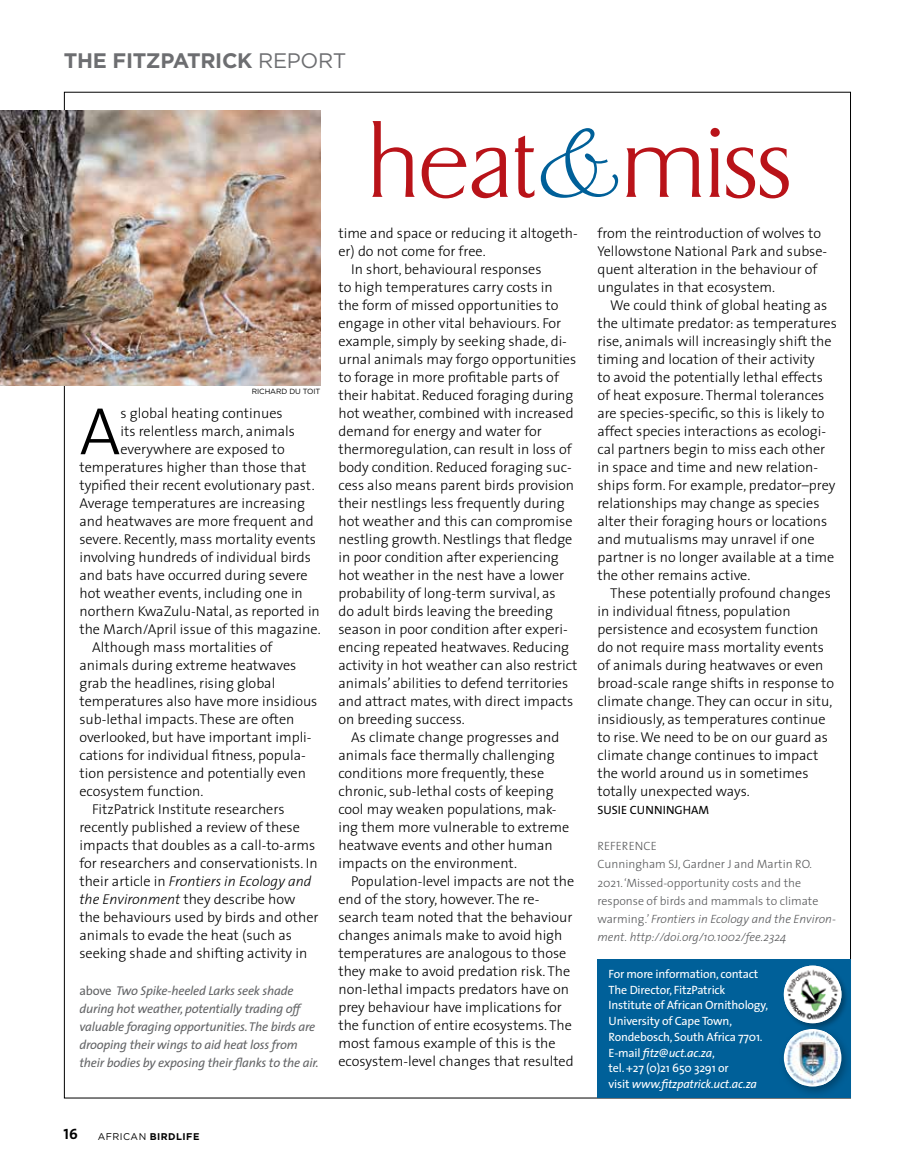
<style>
.page{position:relative;width:915px;height:1170px;background:#fff}
.page>*{position:absolute;margin:0;border:0;box-sizing:border-box;transform-origin:0 0}
.t1{font:200 105.15px "Dragon";color:#b91319}
.t2{font:300 67.65px "The Sans";color:#000}
.t3{font:700 21px "Gotham";letter-spacing:-.015em;color:#6d6e71}
.t4{font:15px "The Sans Bold Caps";color:#000}
.t5{font:300 14.25px/18px "The Sans";color:#000}
.t6{font:italic 300 14.25px "The Sans";color:#000}
.t7{font:italic 12.75px/18px "The Sans";letter-spacing:-.015em;color:#636466}
.t8{font:12px/15.8px "The Sans";letter-spacing:-.015em;color:#fff}
.t9{font:300 12px/18px "The Sans";color:#58595b}
.t10{font:12px "The Sans";color:#000}
.t11{font:700 9.75px "Gotham";letter-spacing:.05em;color:#000}
.t12{font:7.5px "Gotham";letter-spacing:-.015em;color:#000}
.s1{font-weight:400}
.s2{font-family:"Bickley AG";font-weight:400;font-size:116.85px;color:#fff}
.s3{font-style:normal}
.s4{font-style:italic}
</style>
<div class="page">
<div style="left:597px;top:959px;width:253px;height:139px;background:#006099"></div>
<div style="left:781px;top:963px;width:67px;height:67px;background:#000;opacity:.3"></div>
<img style="left:783px;top:965px;width:58px;height:58px;border-radius:29px">
<div style="left:778px;top:1023px;width:74px;height:74px;background:#000;opacity:.3"></div>
<svg style="left:783px;top:1028px;width:58px;height:58px"></svg>
<img style="left:786px;top:1030px;width:53px;height:54px">
<img style="left:0;top:110px;width:320px;height:275px">
<h3 class="t3" style="left:64px;top:46px;width:284px">THE FITZPATRICK <span class="s1">REPORT</span></h3>
<h1 class="t1" style="left:368px;top:110px;width:424px">heat<span class="s2">&amp;</span>miss</h1>
<p class="t12" style="left:252px;top:386px;width:70px">RICHARD DU TOIT</p>
<h2 class="t2" style="left:79px;top:375px;width:43px">A</h2>
<p class="t5" style="left:120px;top:404px;width:163px">s global heating continues</p>
<p class="t5" style="left:120px;top:422px;width:176px">its relentless march, animals</p>
<p class="t5" style="left:120px;top:440px;width:166px">everywhere are exposed to</p>
<p class="t5" style="left:79px;top:458px;width:228px">temperatures higher than those that</p>
<p class="t5" style="left:79px;top:476px;width:236px">typified their recent evolutionary past.</p>
<p class="t5" style="left:79px;top:494px;width:227px">Average temperatures are increasing</p>
<p class="t5" style="left:79px;top:512px;width:236px">and heatwaves are more frequent and</p>
<p class="t5" style="left:79px;top:530px;width:238px">severe. Recently, mass mortality events</p>
<p class="t5" style="left:79px;top:548px;width:233px">involving hundreds of individual birds</p>
<p class="t5" style="left:79px;top:566px;width:230px">and bats have occurred during severe</p>
<p class="t5" style="left:79px;top:584px;width:225px">hot weather events, including one in</p>
<p class="t5" style="left:79px;top:602px;width:242px">northern KwaZulu-Natal, as reported in</p>
<p class="t5" style="left:79px;top:620px;width:243px">the March/April issue of this magazine.</p>
<p class="t5" style="left:92px;top:638px;width:181px">Although mass mortalities of</p>
<p class="t5" style="left:79px;top:656px;width:218px">animals during extreme heatwaves</p>
<p class="t5" style="left:79px;top:674px;width:197px">grab the headlines, rising global</p>
<p class="t5" style="left:79px;top:692px;width:239px">temperatures also have more insidious</p>
<p class="t5" style="left:79px;top:710px;width:216px">sub-lethal impacts. These are often</p>
<p class="t5" style="left:79px;top:728px;width:233px">overlooked, but have important impli-</p>
<p class="t5" style="left:79px;top:746px;width:228px">cations for individual fitness, popula-</p>
<p class="t5" style="left:79px;top:764px;width:228px">tion persistence and potentially even</p>
<p class="t5" style="left:79px;top:782px;width:125px">ecosystem function.</p>
<p class="t5" style="left:92px;top:800px;width:194px">FitzPatrick Institute researchers</p>
<p class="t5" style="left:79px;top:818px;width:222px">recently published a review of these</p>
<p class="t5" style="left:79px;top:836px;width:237px">impacts that doubles as a call-to-arms</p>
<p class="t5" style="left:79px;top:854px;width:240px">for researchers and conservationists. In</p>
<p class="t6" style="left:79px;top:869px;width:233px"><span class="s3">their article in</span> Frontiers in Ecology and</p>
<p class="t5" style="left:79px;top:890px;width:217px"><span class="s4">the Environment</span> they describe how</p>
<p class="t5" style="left:79px;top:908px;width:240px">the behaviours used by birds and other</p>
<p class="t5" style="left:79px;top:926px;width:214px">animals to evade the heat (such as</p>
<p class="t5" style="left:79px;top:944px;width:229px">seeking shade and shifting activity in</p>
<p class="t7" style="left:79px;top:980px;width:241px"><span class="s3">above</span> Two Spike-heeled Larks seek shade during hot weather, potentially trading off valuable foraging opportunities. The birds are drooping their wings to aid heat loss from their bodies by exposing their flanks to the air.</p>
<p class="t5" style="left:338px;top:224px;width:241px">time and space or reducing it altogeth-</p>
<p class="t5" style="left:338px;top:242px;width:149px">er) do not come for free.</p>
<p class="t5" style="left:351px;top:260px;width:192px">In short, behavioural responses</p>
<p class="t5" style="left:338px;top:278px;width:216px">to high temperatures carry costs in</p>
<p class="t5" style="left:338px;top:296px;width:221px">the form of missed opportunities to</p>
<p class="t5" style="left:338px;top:314px;width:224px">engage in other vital behaviours. For</p>
<p class="t5" style="left:338px;top:332px;width:230px">example, simply by seeking shade, di-</p>
<p class="t5" style="left:338px;top:350px;width:239px">urnal animals may forgo opportunities</p>
<p class="t5" style="left:338px;top:368px;width:222px">to forage in more profitable parts of</p>
<p class="t5" style="left:338px;top:386px;width:236px">their habitat. Reduced foraging during</p>
<p class="t5" style="left:338px;top:404px;width:237px">hot weather, combined with increased</p>
<p class="t5" style="left:338px;top:422px;width:205px">demand for energy and water for</p>
<p class="t5" style="left:338px;top:440px;width:235px">thermoregulation, can result in loss of</p>
<p class="t5" style="left:338px;top:458px;width:235px">body condition. Reduced foraging suc-</p>
<p class="t5" style="left:338px;top:476px;width:237px">cess also means parent birds provision</p>
<p class="t5" style="left:338px;top:494px;width:228px">their nestlings less frequently during</p>
<p class="t5" style="left:338px;top:512px;width:235px">hot weather and this can compromise</p>
<p class="t5" style="left:338px;top:530px;width:235px">nestling growth. Nestlings that fledge</p>
<p class="t5" style="left:338px;top:548px;width:222px">in poor condition after experiencing</p>
<p class="t5" style="left:338px;top:566px;width:227px">hot weather in the nest have a lower</p>
<p class="t5" style="left:338px;top:584px;width:219px">probability of long-term survival, as</p>
<p class="t5" style="left:338px;top:602px;width:216px">do adult birds leaving the breeding</p>
<p class="t5" style="left:338px;top:620px;width:231px">season in poor condition after experi-</p>
<p class="t5" style="left:338px;top:638px;width:232px">encing repeated heatwaves. Reducing</p>
<p class="t5" style="left:338px;top:656px;width:240px">activity in hot weather can also restrict</p>
<p class="t5" style="left:338px;top:674px;width:231px">animals’ abilities to defend territories</p>
<p class="t5" style="left:338px;top:692px;width:236px">and attract mates, with direct impacts</p>
<p class="t5" style="left:338px;top:710px;width:128px">on breeding success.</p>
<p class="t5" style="left:351px;top:728px;width:209px">As climate change progresses and</p>
<p class="t5" style="left:338px;top:746px;width:218px">animals face thermally challenging</p>
<p class="t5" style="left:338px;top:764px;width:207px">conditions more frequently, these</p>
<p class="t5" style="left:338px;top:782px;width:217px">chronic, sub-lethal costs of keeping</p>
<p class="t5" style="left:338px;top:800px;width:219px">cool may weaken populations, mak-</p>
<p class="t5" style="left:338px;top:818px;width:232px">ing them more vulnerable to extreme</p>
<p class="t5" style="left:338px;top:836px;width:216px">heatwave events and other human</p>
<p class="t5" style="left:338px;top:854px;width:180px">impacts on the environment.</p>
<p class="t5" style="left:351px;top:872px;width:224px">Population-level impacts are not the</p>
<p class="t5" style="left:338px;top:890px;width:202px">end of the story, however. The re-</p>
<p class="t5" style="left:338px;top:908px;width:235px">search team noted that the behaviour</p>
<p class="t5" style="left:338px;top:926px;width:225px">changes animals make to avoid high</p>
<p class="t5" style="left:338px;top:944px;width:229px">temperatures are analogous to those</p>
<p class="t5" style="left:338px;top:962px;width:233px">they make to avoid predation risk. The</p>
<p class="t5" style="left:338px;top:980px;width:232px">non-lethal impacts predators have on</p>
<p class="t5" style="left:338px;top:998px;width:225px">prey behaviour have implications for</p>
<p class="t5" style="left:338px;top:1016px;width:235px">the function of entire ecosystems. The</p>
<p class="t5" style="left:338px;top:1034px;width:219px">most famous example of this is the</p>
<p class="t5" style="left:338px;top:1052px;width:237px">ecosystem-level changes that resulted</p>
<p class="t4" style="left:64px;top:1121px;width:16px">16</p>
<p class="t11" style="left:98px;top:1129px;width:103px"><span class="s1">AFRICAN</span> BIRDLIFE</p>
<p class="t5" style="left:597px;top:224px;width:231px">from the reintroduction of wolves to Yellowstone National Park and subse&shy;quent alteration in the behaviour of ungulates in that ecosystem.</p>
<p class="t5" style="left:597px;top:296px;width:241px;text-indent:13px">We could think of global heating as the ultimate predator: as temperatures rise, animals will increasingly shift the timing and location of their activity<br>to avoid the potentially lethal effects of heat exposure. Thermal tolerances are species-specific, so this is likely to affect species interactions as ecologi&shy;cal partners begin to miss each other in space and time and new relation&shy;ships form. For example, predator–prey relationships may change as species alter their foraging hours or locations and mutualisms may unravel if one partner is no longer available at a time the other remains active.</p>
<p class="t5" style="left:597px;top:583px;width:238px;text-indent:13px">These potentially profound changes in individual fitness, population persistence and ecosystem function do not require mass mortality events of animals during heatwaves or even broad-scale range shifts in response to climate change. They can occur in situ, insidiously, as temperatures continue to rise. We need to be on our guard as climate change continues to impact the world around us in sometimes totally unexpected ways.</p>
<p class="t10" style="left:597px;top:800px;width:113px">SUSIE CUNNINGHAM</p>
<p class="t9" style="left:597px;top:837px;width:240px">REFERENCE<br>Cunningham SJ, Gardner J and Martin RO.<br>2021. ‘Missed-opportunity costs and the response of birds and mammals to climate warming.’ <span class="s4">Frontiers in Ecology and the Environ&shy;ment. http://doi.org/10.1002/fee.2324</span></p>
<p class="t8" style="left:608px;top:965px;width:161px">For more information, contact<br>The Director, FitzPatrick<br>Institute of African Ornithology,<br>University of Cape Town,<br>Rondebosch, South Africa 7701.<br>E-mail <span class="s4">fitz@uct.ac.za</span>,<br>tel. +27 (0)21 650 3291 or<br>visit <span class="s4">www.fitzpatrick.uct.ac.za</span></p>
</div>
